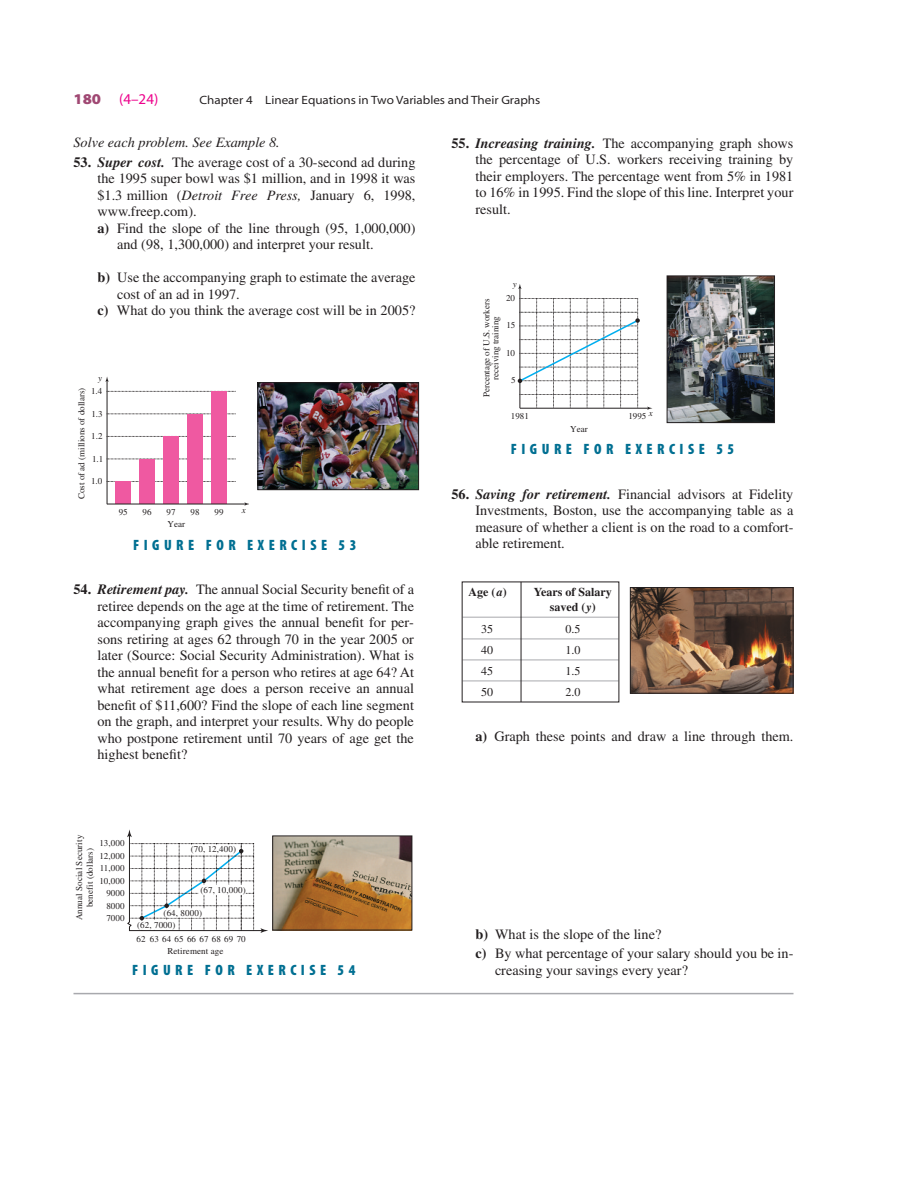
<style>
.page{position:relative;width:918px;height:1188px;background:#fff}
.page>*{position:absolute;margin:0;border:0;box-sizing:border-box;transform-origin:0 0}
.t1{font:15px "Myriad MM 830 300";letter-spacing:.3em;color:#006f92}
.t2{font:15px "Myriad MM 406 600";color:#ed028c}
.t3{font:14.25px/16.5px "Times";color:#231f20;text-align:justify}
.t4{font:italic 14.25px "Times";color:#231f20}
.t5{font:12px "Myriad MM 400 700";color:#231f20}
.t6{font:700 12px/15px "Times";color:#231f20;text-align:center}
.t7{font:12px "Times";color:#231f20}
.t8{font:9px/10.5px "Times";letter-spacing:.01em;color:#231f20;text-align:center}
.t9{font:italic 9px "Times";color:#231f20}
.s1{font-family:"Myriad MM 830 700";color:#a04873}
.s2{font-weight:700}
.s3{font-weight:700;font-style:italic}
.s4{font-style:italic}
</style>
<div class="page">
<hr style="left:107px;top:380px;width:1px;height:124px;background:#231f20">
<svg style="left:105px;top:376px;width:4px;height:6px"></svg>
<svg style="left:107px;top:414px;width:128px;height:1px"></svg>
<svg style="left:107px;top:436px;width:128px;height:1px"></svg>
<svg style="left:107px;top:459px;width:128px;height:1px"></svg>
<svg style="left:107px;top:481px;width:128px;height:1px"></svg>
<svg style="left:107px;top:391px;width:128px;height:1px"></svg>
<div style="left:115px;top:481px;width:16px;height:23px;background:#ef59a1"></div>
<div style="left:139px;top:459px;width:16px;height:45px;background:#ef59a1"></div>
<div style="left:163px;top:436px;width:16px;height:68px;background:#ef59a1"></div>
<div style="left:187px;top:414px;width:16px;height:90px;background:#ef59a1"></div>
<div style="left:211px;top:391px;width:16px;height:113px;background:#ef59a1"></div>
<hr style="left:107px;top:504px;width:139px;height:1px;background:#231f20">
<svg style="left:244px;top:502px;width:5px;height:4px"></svg>
<img style="left:259px;top:384px;width:158px;height:104px">
<div style="left:257px;top:382px;width:162px;height:108px;border:1px solid #231f20"></div>
<img style="left:274px;top:838px;width:136px;height:90px">
<div style="left:272px;top:836px;width:140px;height:94px;border:1px solid #231f20"></div>
<hr style="left:129px;top:835px;width:1px;height:87px;background:#231f20">
<svg style="left:127px;top:829px;width:5px;height:8px"></svg>
<svg style="left:127px;top:843px;width:141px;height:90px"></svg>
<img style="left:669px;top:278px;width:104px;height:143px">
<div style="left:667px;top:276px;width:108px;height:147px;border:1px solid #231f20"></div>
<hr style="left:520px;top:288px;width:1px;height:120px;background:#231f20">
<svg style="left:518px;top:284px;width:3px;height:5px"></svg>
<hr style="left:520px;top:408px;width:129px;height:1px;background:#231f20">
<svg style="left:518px;top:298px;width:122px;height:110px"></svg>
<img style="left:632px;top:589px;width:159px;height:103px">
<div style="left:630px;top:587px;width:163px;height:107px;border:1px solid #231f20"></div>
<hr style="left:463px;top:617px;width:156px;height:1px;background:#a8a9ad">
<hr style="left:463px;top:639px;width:156px;height:1px;background:#a8a9ad">
<hr style="left:463px;top:660px;width:156px;height:1px;background:#a8a9ad">
<hr style="left:463px;top:681px;width:156px;height:1px;background:#a8a9ad">
<hr style="left:521px;top:582px;width:1px;height:120px;background:#231f20">
<hr style="left:74px;top:993px;width:720px;height:1px;background:#a8a9ad">
<p class="t2" style="left:74px;top:94px;width:86px"><span class="s1">180</span> (4–24)</p>
<p class="t5" style="left:200px;top:96px;width:342px">Chapter 4 Linear Equations in Two Variables and Their Graphs</p>
<p class="t3" style="left:475px;top:136px;width:319px;text-indent:-24px"><span class="s2">55.</span> <span class="s3">Increasing training.</span> The accompanying graph shows the percentage of U.S. workers receiving training by their employers. The percentage went from 5% in 1981 to 16% in 1995. Find the slope of this line. Interpret your result.</p>
<p class="t4" style="left:74px;top:137px;width:208px">Solve each problem. See Example 8.</p>
<p class="t3" style="left:74px;top:155px;width:343px"><span class="s2">53.</span> <span class="s3">Super cost.</span> The average cost of a 30-second ad during</p>
<p class="t3" style="left:97px;top:172px;width:319px">the 1995 super bowl was $1 million, and in 1998 it was</p>
<p class="t3" style="left:97px;top:188px;width:319px">$1.3 million (<span class="s4">Detroit Free Press,</span> January 6, 1998,</p>
<p class="t3" style="left:97px;top:205px;width:101px">www.freep.com).</p>
<p class="t3" style="left:97px;top:221px;width:319px"><span class="s2">a)</span> Find the slope of the line through (95, 1,000,000)</p>
<p class="t3" style="left:117px;top:238px;width:258px">and (98, 1,300,000) and interpret your result.</p>
<p class="t3" style="left:97px;top:271px;width:319px"><span class="s2">b)</span> Use the accompanying graph to estimate the average</p>
<p class="t3" style="left:117px;top:287px;width:124px">cost of an ad in 1997.</p>
<p class="t3" style="left:97px;top:304px;width:319px"><span class="s2">c)</span> What do you think the average cost will be in 2005?</p>
<p class="t9" style="left:513px;top:281px;width:5px">y</p>
<p class="t8" style="left:506px;top:294px;width:10px">20</p>
<p class="t8" style="left:506px;top:321px;width:10px">15</p>
<p class="t8" style="left:483px;top:397px;width:100px;line-height:9.1px;rotate:-90deg">Percentage of U.S. workers receiving training</p>
<p class="t8" style="left:506px;top:349px;width:10px">10</p>
<p class="t9" style="left:98px;top:375px;width:5px">y</p>
<p class="t8" style="left:511px;top:376px;width:6px">5</p>
<p class="t8" style="left:91px;top:387px;width:13px">1.4</p>
<p class="t8" style="left:91px;top:409px;width:13px">1.3</p>
<p class="t8" style="left:91px;top:432px;width:13px">1.2</p>
<p class="t8" style="left:77px;top:499px;width:113px;rotate:-90deg">Cost of ad (millions of dollars)</p>
<p class="t9" style="left:649px;top:409px;width:5px">x</p>
<p class="t8" style="left:511px;top:412px;width:19px">1981</p>
<p class="t8" style="left:628px;top:412px;width:19px">1995</p>
<p class="t8" style="left:570px;top:424px;width:19px">Year</p>
<p class="t1" style="left:511px;top:443px;width:225px">FIGURE FOR EXERCISE 55</p>
<p class="t8" style="left:92px;top:454px;width:13px">1.1</p>
<p class="t8" style="left:91px;top:477px;width:13px">1.0</p>
<p class="t3" style="left:475px;top:487px;width:319px;text-indent:-24px"><span class="s2">56.</span> <span class="s3">Saving for retirement.</span> Financial advisors at Fidelity Investments, Boston, use the accompanying table as a measure of whether a client is on the road to a comfort&shy;able retirement.</p>
<p class="t9" style="left:242px;top:507px;width:5px">x</p>
<p class="t8" style="left:119px;top:508px;width:10px">95</p>
<p class="t8" style="left:191px;top:508px;width:10px">98</p>
<p class="t8" style="left:143px;top:508px;width:10px">96</p>
<p class="t8" style="left:215px;top:508px;width:10px">99</p>
<p class="t8" style="left:167px;top:508px;width:10px">97</p>
<p class="t8" style="left:168px;top:520px;width:19px">Year</p>
<p class="t1" style="left:133px;top:539px;width:225px">FIGURE FOR EXERCISE 53</p>
<p class="t3" style="left:97px;top:583px;width:318px;text-indent:-24px"><span class="s2">54.</span> <span class="s3">Retirement pay.</span> The annual Social Security benefit of a retiree depends on the age at the time of retirement. The accompanying graph gives the annual benefit for per&shy;sons retiring at ages 62 through 70 in the year 2005 or later (Source: Social Security Administration). What is the annual benefit for a person who retires at age 64? At what retirement age does a person receive an annual benefit of $11,600? Find the slope of each line segment on the graph, and interpret your results. Why do people who postpone retirement until 70 years of age get the highest benefit?</p>
<p class="t8" style="left:75px;top:920px;width:87px;rotate:-90deg">Annual Social Security benefit (dollars)</p>
<p class="t8" style="left:99px;top:839px;width:27px">13,000</p>
<p class="t8" style="left:99px;top:851px;width:27px">12,000</p>
<p class="t8" style="left:100px;top:864px;width:26px">11,000</p>
<p class="t8" style="left:99px;top:876px;width:27px">10,000</p>
<p class="t8" style="left:106px;top:889px;width:20px">9000</p>
<p class="t8" style="left:106px;top:901px;width:20px">8000</p>
<p class="t8" style="left:106px;top:914px;width:20px">7000</p>
<p class="t8" style="left:191px;top:845px;width:47px">(70, 12,400)</p>
<p class="t8" style="left:200px;top:885px;width:47px">(67, 10,000)</p>
<p class="t8" style="left:164px;top:908px;width:40px">(64, 8000)</p>
<p class="t8" style="left:137px;top:921px;width:40px">(62, 7000)</p>
<p class="t8" style="left:137px;top:934px;width:111px">62 63 64 65 66 67 68 69 70</p>
<p class="t8" style="left:167px;top:946px;width:58px">Retirement age</p>
<p class="t1" style="left:132px;top:964px;width:225px">FIGURE FOR EXERCISE 54</p>
<p class="t6" style="left:469px;top:585px;width:40px">Age (<span class="s4">a</span>)</p>
<p class="t6" style="left:534px;top:585px;width:79px">Years of Salary saved (<span class="s4">y</span>)</p>
<p class="t7" style="left:481px;top:625px;width:14px">35</p>
<p class="t7" style="left:565px;top:625px;width:17px">0.5</p>
<p class="t7" style="left:481px;top:646px;width:14px">40</p>
<p class="t7" style="left:565px;top:646px;width:17px">1.0</p>
<p class="t7" style="left:481px;top:667px;width:14px">45</p>
<p class="t7" style="left:565px;top:667px;width:17px">1.5</p>
<p class="t7" style="left:481px;top:688px;width:14px">50</p>
<p class="t7" style="left:565px;top:688px;width:17px">2.0</p>
<p class="t3" style="left:476px;top:729px;width:319px"><span class="s2">a)</span> Graph these points and draw a line through them.</p>
<p class="t3" style="left:476px;top:926px;width:319px;line-height:19.5px"><span class="s2">b)</span> What is the slope of the line?<br><span class="s2">c)</span> By what percentage of your salary should you be in-</p>
<p class="t3" style="left:495px;top:963px;width:195px">creasing your savings every year?</p>
</div>
